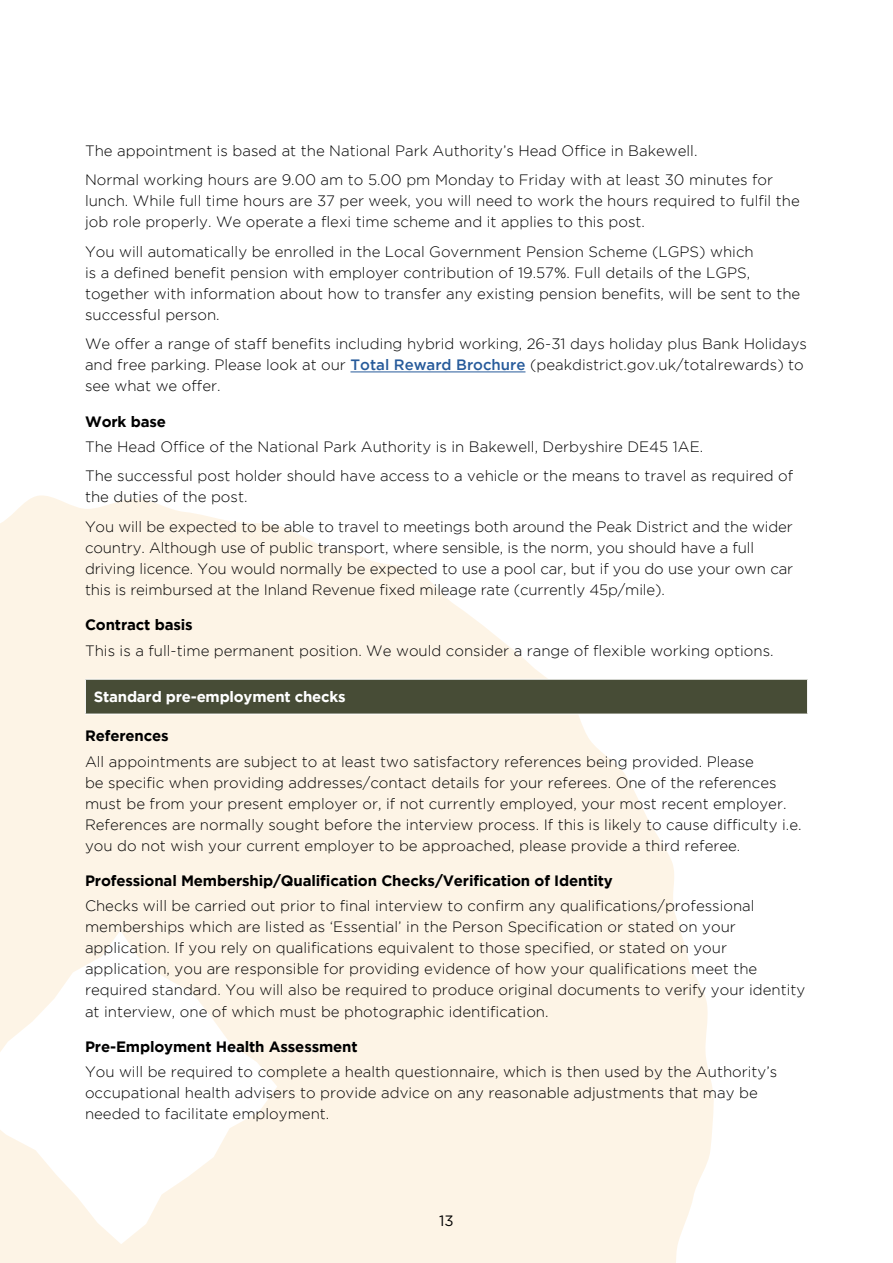
<style>
.page{position:relative;width:893px;height:1263px;background:#fff}
.page>*{position:absolute;margin:0;border:0;box-sizing:border-box;transform-origin:0 0}
.t1{font:300 15px/21px "Gotham";color:#000}
.t2{font:700 15px "Gotham";letter-spacing:-.01em;color:#000}
.t3{font:700 15px "Gotham";letter-spacing:-.015em;color:#fff}
.t4{font:15px "Gotham";color:#000}
.s1{font-weight:500;color:#275b9b}
</style>
<div class="page">
<svg style="left:0;top:495px;width:714px;height:768px;fill:#fdf4e6"></svg>
<div style="left:85px;top:679px;width:722px;height:35px;background:#474c36"></div>
<hr style="left:85px;top:714px;width:723px;height:1px;background:#fff">
<hr style="left:85px;top:680px;width:1px;height:34px;background:#fff">
<hr style="left:85px;top:679px;width:723px;height:1px;background:#fff">
<hr style="left:350px;top:372px;width:175px;height:1px;background:#275b9b">
<p class="t1" style="left:85px;top:140px;width:614px">The appointment is based at the National Park Authority’s Head Office in Bakewell.</p>
<p class="t1" style="left:85px;top:169px;width:716px">Normal working hours are 9.00 am to 5.00 pm Monday to Friday with at least 30 minutes for lunch. While full time hours are 37 per week, you will need to work the hours required to fulfil the job role properly. We operate a flexi time scheme and it applies to this post.</p>
<p class="t1" style="left:85px;top:241px;width:670px">You will automatically be enrolled in the Local Government Pension Scheme (LGPS) which</p>
<p class="t1" style="left:85px;top:262px;width:717px">is a defined benefit pension with employer contribution of 19.57%. Full details of the LGPS, together with information about how to transfer any existing pension benefits, will be sent to the</p>
<p class="t1" style="left:85px;top:304px;width:136px">successful person.</p>
<p class="t1" style="left:85px;top:333px;width:723px">We offer a range of staff benefits including hybrid working, 26-31 days holiday plus Bank Holidays</p>
<p class="t1" style="left:85px;top:354px;width:720px">and free parking. Please look at our <span class="s1">Total Reward Brochure</span> (peakdistrict.gov.uk/totalrewards) to see what we offer.</p>
<p class="t2" style="left:85px;top:413px;width:82px">Work base</p>
<p class="t1" style="left:85px;top:436px;width:620px">The Head Office of the National Park Authority is in Bakewell, Derbyshire DE45 1AE.</p>
<p class="t1" style="left:85px;top:465px;width:710px">The successful post holder should have access to a vehicle or the means to travel as required of</p>
<p class="t1" style="left:85px;top:486px;width:164px">the duties of the post.</p>
<p class="t1" style="left:85px;top:516px;width:710px">You will be expected to be able to travel to meetings both around the Peak District and the wider country. Although use of public transport, where sensible, is the norm, you should have a full driving licence. You would normally be expected to use a pool car, but if you do use your own car</p>
<p class="t1" style="left:85px;top:579px;width:581px">this is reimbursed at the Inland Revenue fixed mileage rate (currently 45p/mile).</p>
<p class="t2" style="left:85px;top:616px;width:109px">Contract basis</p>
<p class="t1" style="left:85px;top:640px;width:690px">This is a full-time permanent position. We would consider a range of flexible working options.</p>
<p class="t3" style="left:94px;top:688px;width:253px">Standard pre-employment checks</p>
<p class="t2" style="left:85px;top:727px;width:85px">References</p>
<p class="t1" style="left:85px;top:751px;width:670px">All appointments are subject to at least two satisfactory references being provided. Please</p>
<p class="t1" style="left:85px;top:772px;width:693px">be specific when providing addresses/contact details for your referees. One of the references</p>
<p class="t1" style="left:85px;top:793px;width:703px">must be from your present employer or, if not currently employed, your most recent employer.</p>
<p class="t1" style="left:85px;top:814px;width:718px">References are normally sought before the interview process. If this is likely to cause difficulty i.e.</p>
<p class="t1" style="left:85px;top:835px;width:657px">you do not wish your current employer to be approached, please provide a third referee.</p>
<p class="t2" style="left:85px;top:872px;width:529px">Professional Membership/Qualification Checks/Verification of Identity</p>
<p class="t1" style="left:85px;top:895px;width:722px">Checks will be carried out prior to final interview to confirm any qualifications/professional memberships which are listed as ‘Essential’ in the Person Specification or stated on your application. If you rely on qualifications equivalent to those specified, or stated on your application, you are responsible for providing evidence of how your qualifications meet the required standard. You will also be required to produce original documents to verify your identity at interview, one of which must be photographic identification.</p>
<p class="t2" style="left:85px;top:1038px;width:274px">Pre-Employment Health Assessment</p>
<p class="t1" style="left:85px;top:1061px;width:694px">You will be required to complete a health questionnaire, which is then used by the Authority’s</p>
<p class="t1" style="left:85px;top:1082px;width:674px">occupational health advisers to provide advice on any reasonable adjustments that may be needed to facilitate employment.</p>
<p class="t4" style="left:439px;top:1211px;width:16px">13</p>
</div>
